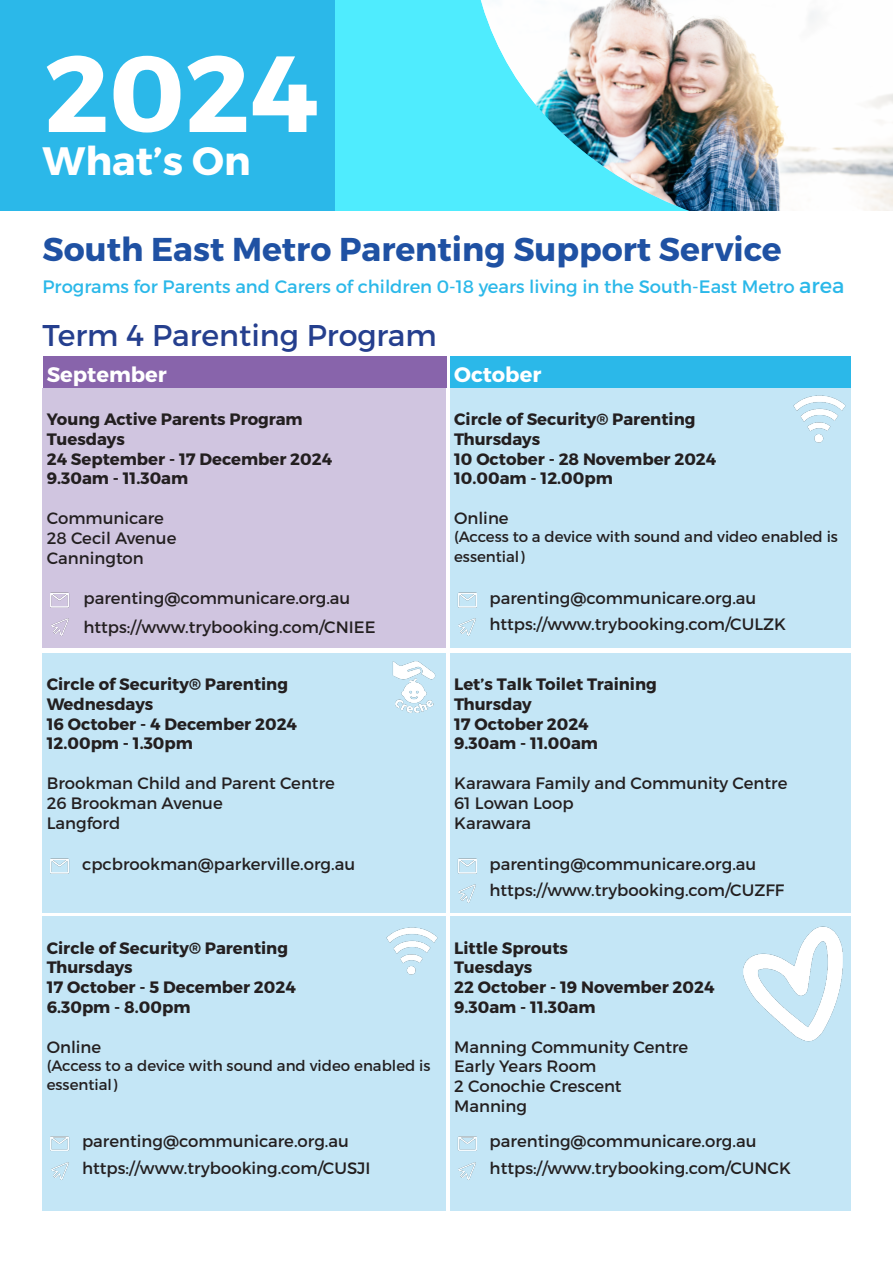
<style>
.page{position:relative;width:893px;height:1263px;background:#fff}
.page>*{position:absolute;margin:0;border:0;box-sizing:border-box;transform-origin:0 0}
.Paragraph_Style_1{font:700 108px "Montserrat";color:#fff}
.t1{font:700 39.6px "Montserrat";color:#fff}
.Paragraph_Style_1-2{font:700 33px "Montserrat";color:#1f51a3}
.t2{font:30px "Montserrat";color:#253f8e}
.t3{font:700 21px "Montserrat";color:#fff}
.Paragraph_Style_1-3{font:18px "Montserrat";color:#2bb8e9}
.t4{font:16.5px "Montserrat";color:#231f20}
.t5{font:700 16.5px "Montserrat";color:#231f20}
.t6{font:15px/19.8px "Montserrat";color:#231f20}
.s1{font-size:21px}
</style>
<div class="page">
<div style="left:0;top:0;width:424px;height:270px;background:#2bb8e9"></div>
<img style="left:335px;top:0;width:558px;height:211px">
<div style="left:0;top:211px;width:893px;height:177px;background:#fff"></div>
<div style="left:43px;top:388px;width:403px;height:260px;background:#d0c5e0"></div>
<div style="left:450px;top:388px;width:400px;height:260px;background:#c4e6f6"></div>
<div style="left:43px;top:653px;width:403px;height:260px;background:#c4e6f6"></div>
<div style="left:450px;top:916px;width:400px;height:295px;background:#c4e6f6"></div>
<img style="left:50px;top:592px;width:19px;height:16px">
<img style="left:51px;top:618px;width:18px;height:18px">
<div style="left:450px;top:653px;width:400px;height:260px;background:#c4e6f6"></div>
<img style="left:458px;top:592px;width:19px;height:16px">
<img style="left:458px;top:618px;width:18px;height:18px">
<img style="left:50px;top:858px;width:19px;height:16px">
<div style="left:43px;top:356px;width:403px;height:32px;background:#8864ab"></div>
<img style="left:458px;top:1136px;width:19px;height:15px">
<img style="left:458px;top:1162px;width:18px;height:18px">
<img style="left:458px;top:858px;width:19px;height:16px">
<img style="left:458px;top:884px;width:18px;height:19px">
<img style="left:793px;top:395px;width:53px;height:48px">
<img style="left:392px;top:661px;width:44px;height:52px">
<div style="left:450px;top:356px;width:400px;height:32px;background:#2bb8e9"></div>
<img style="left:743px;top:926px;width:100px;height:116px">
<div style="left:43px;top:916px;width:403px;height:295px;background:#c4e6f6"></div>
<img style="left:50px;top:1136px;width:19px;height:15px">
<img style="left:51px;top:1162px;width:18px;height:18px">
<img style="left:386px;top:927px;width:52px;height:48px">
<p class="Paragraph_Style_1" style="left:44px;top:27px;width:275px">2024</p>
<p class="t1" style="left:43px;top:136px;width:210px">What’s On</p>
<p class="Paragraph_Style_1-2" style="left:43px;top:228px;width:741px">South East Metro Parenting Support Service</p>
<p class="Paragraph_Style_1-3" style="left:43px;top:275px;width:803px">Programs for Parents and Carers of children 0-18 years living in the South-East Metro <span class="s1">area</span></p>
<p class="t2" style="left:43px;top:317px;width:396px">Term 4 Parenting Program</p>
<p class="t3" style="left:47px;top:362px;width:122px">September</p>
<p class="t5" style="left:47px;top:409px;width:257px">Young Active Parents Program</p>
<p class="t5" style="left:47px;top:429px;width:80px">Tuesdays</p>
<p class="t5" style="left:47px;top:448px;width:287px">24 September - 17 December 2024</p>
<p class="t5" style="left:47px;top:468px;width:143px">9.30am - 11.30am</p>
<p class="t4" style="left:47px;top:508px;width:119px">Communicare</p>
<p class="t4" style="left:47px;top:528px;width:131px">28 Cecil Avenue</p>
<p class="t4" style="left:47px;top:547px;width:99px">Cannington</p>
<p class="t4" style="left:83px;top:588px;width:268px">parenting@communicare.org.au</p>
<p class="t4" style="left:83px;top:617px;width:293px">https://www.trybooking.com/CNIEE</p>
<p class="t5" style="left:47px;top:674px;width:243px">Circle of Security® Parenting</p>
<p class="t5" style="left:47px;top:694px;width:108px">Wednesdays</p>
<p class="t5" style="left:47px;top:713px;width:252px">16 October - 4 December 2024</p>
<p class="t5" style="left:47px;top:733px;width:148px">12.00pm - 1.30pm</p>
<p class="t4" style="left:47px;top:773px;width:290px">Brookman Child and Parent Centre</p>
<p class="t4" style="left:47px;top:793px;width:178px">26 Brookman Avenue</p>
<p class="t4" style="left:47px;top:813px;width:75px">Langford</p>
<p class="t4" style="left:82px;top:854px;width:275px">cpcbrookman@parkerville.org.au</p>
<p class="t5" style="left:47px;top:937px;width:243px">Circle of Security® Parenting</p>
<p class="t5" style="left:47px;top:957px;width:88px">Thursdays</p>
<p class="t5" style="left:47px;top:977px;width:250px">17 October - 5 December 2024</p>
<p class="t5" style="left:47px;top:997px;width:145px">6.30pm - 8.00pm</p>
<p class="t4" style="left:47px;top:1037px;width:56px">Online</p>
<p class="t6" style="left:47px;top:1055px;width:385px">(Access to a device with sound and video enabled is essential)</p>
<p class="t4" style="left:82px;top:1131px;width:268px">parenting@communicare.org.au</p>
<p class="t4" style="left:82px;top:1158px;width:290px">https://www.trybooking.com/CUSJI</p>
<p class="t3" style="left:454px;top:362px;width:89px">October</p>
<p class="t5" style="left:454px;top:409px;width:243px">Circle of Security® Parenting</p>
<p class="t5" style="left:454px;top:429px;width:88px">Thursdays</p>
<p class="t5" style="left:454px;top:448px;width:264px">10 October - 28 November 2024</p>
<p class="t5" style="left:454px;top:468px;width:160px">10.00am - 12.00pm</p>
<p class="t4" style="left:454px;top:508px;width:56px">Online</p>
<p class="t6" style="left:454px;top:527px;width:385px">(Access to a device with sound and video enabled is essential)</p>
<p class="t4" style="left:489px;top:588px;width:268px">parenting@communicare.org.au</p>
<p class="t4" style="left:489px;top:614px;width:298px">https://www.trybooking.com/CULZK</p>
<p class="t5" style="left:454px;top:674px;width:204px">Let’s Talk Toilet Training</p>
<p class="t5" style="left:454px;top:694px;width:79px">Thursday</p>
<p class="t5" style="left:454px;top:713px;width:136px">17 October 2024</p>
<p class="t5" style="left:454px;top:733px;width:145px">9.30am - 11.00am</p>
<p class="t4" style="left:454px;top:773px;width:335px">Karawara Family and Community Centre</p>
<p class="t4" style="left:454px;top:793px;width:121px">61 Lowan Loop</p>
<p class="t4" style="left:454px;top:813px;width:79px">Karawara</p>
<p class="t4" style="left:489px;top:854px;width:268px">parenting@communicare.org.au</p>
<p class="t4" style="left:489px;top:880px;width:296px">https://www.trybooking.com/CUZFF</p>
<p class="t5" style="left:454px;top:937px;width:115px">Little Sprouts</p>
<p class="t5" style="left:454px;top:957px;width:80px">Tuesdays</p>
<p class="t5" style="left:454px;top:977px;width:262px">22 October - 19 November 2024</p>
<p class="t5" style="left:454px;top:997px;width:143px">9.30am - 11.30am</p>
<p class="t4" style="left:454px;top:1037px;width:236px">Manning Community Centre</p>
<p class="t4" style="left:454px;top:1056px;width:144px">Early Years Room</p>
<p class="t4" style="left:454px;top:1076px;width:169px">2 Conochie Crescent</p>
<p class="t4" style="left:454px;top:1096px;width:74px">Manning</p>
<p class="t4" style="left:490px;top:1131px;width:268px">parenting@communicare.org.au</p>
<p class="t4" style="left:490px;top:1158px;width:303px">https://www.trybooking.com/CUNCK</p>
</div>
